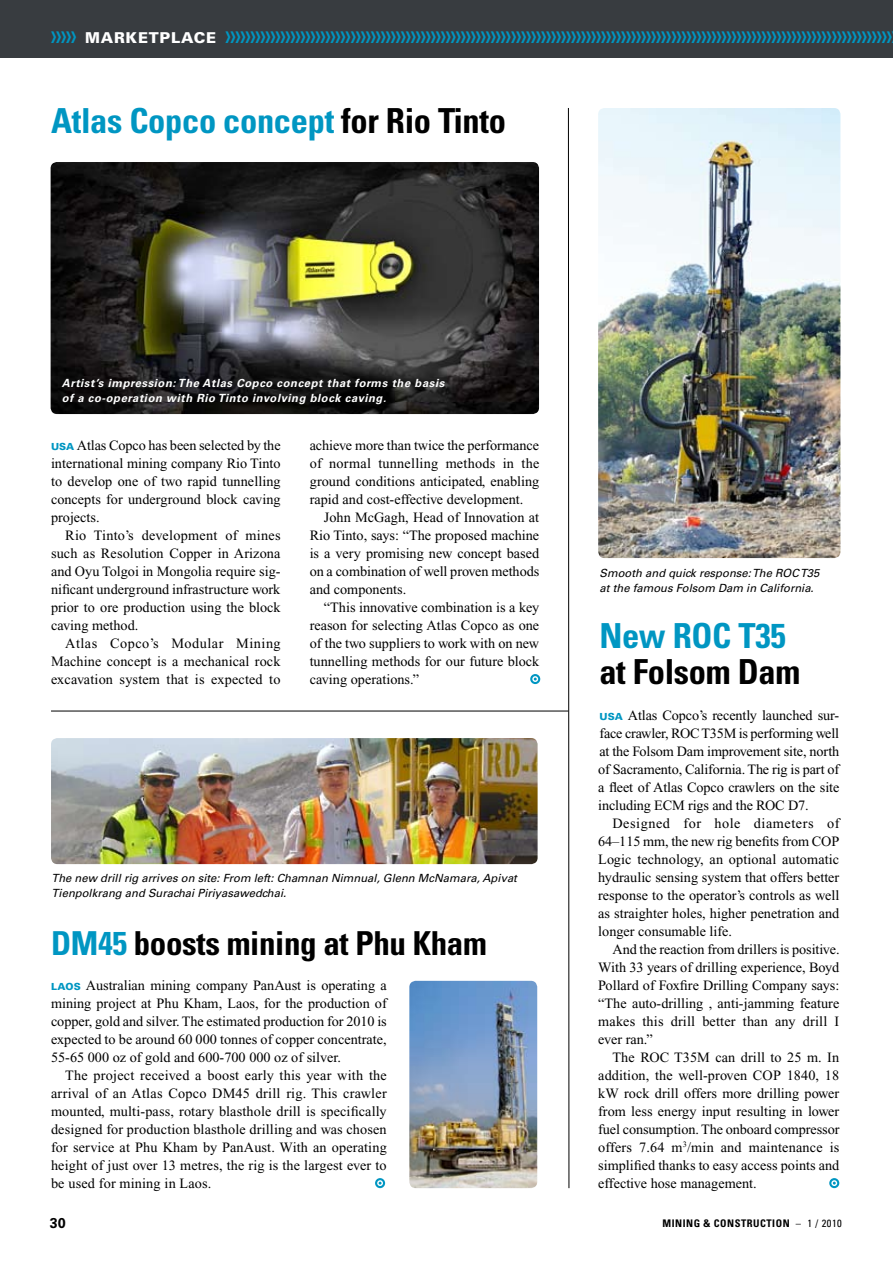
<style>
.page{position:relative;width:893px;height:1263px;background:#fff}
.page>*{position:absolute;margin:0;border:0;box-sizing:border-box;transform-origin:0 0}
.t1{font:700 condensed 34.5px "Univers";letter-spacing:-.01em;color:#0096c2}
.t2{font:700 condensed 34.5px "Univers";letter-spacing:-.01em;color:#000}
.t3{font:700 condensed 33px "Univers";letter-spacing:-.01em;color:#000}
.t4{font:15px "Tokyo Two Solid";color:#0096c2}
.t5{font:14.25px/18px "Times New Roman";color:#000;text-align:justify}
.t6{font:700 14.25px "Univers";color:#000}
.t7{font:italic 11.25px/15px "Univers";color:#000}
.t8{font:italic 700 11.25px/15px "Univers";letter-spacing:.05em;color:#fff}
.t9{font:700 condensed 10.5px "Univers";letter-spacing:.05em;color:#000}
.s1{font-family:"Univers";font-weight:900;color:#fff}
.s2{color:#000}
.s3{font-family:"Univers";font-weight:900;font-size:9.75px;color:#0096c2}
.s4{color:#0096c2}
.s5{font-weight:400}
</style>
<div class="page">
<img style="left:409px;top:981px;width:128px;height:207px">
<img style="left:51px;top:162px;width:488px;height:252px">
<img style="left:51px;top:738px;width:487px;height:126px">
<img style="left:598px;top:108px;width:242px;height:450px">
<hr style="left:51px;top:711px;width:517px;height:1px;background:#000">
<svg style="left:568px;top:108px;width:2px;height:1081px;background:#7f7f7f"></svg>
<div style="left:0;top:0;width:893px;height:58px;background:#383c40"></div>
<div style="left:829px;top:1178px;width:10px;height:10px;border:2px solid #0096c2;border-radius:50%"></div>
<div style="left:530px;top:674px;width:10px;height:10px;border:2px solid #0096c2;border-radius:50%"></div>
<div style="left:375px;top:1178px;width:10px;height:10px;border:2px solid #0096c2;border-radius:50%"></div>
<p class="t4" style="left:51px;top:28px;width:842px">&gt;&gt;&gt;&gt;&gt; <span class="s1">MARKETPLAC E</span> &gt;&gt;&gt;&gt;&gt;&gt;&gt;&gt;&gt;&gt;&gt;&gt;&gt;&gt;&gt;&gt;&gt;&gt;&gt;&gt;&gt;&gt;&gt;&gt;&gt;&gt;&gt;&gt;&gt;&gt;&gt;&gt;&gt;&gt;&gt;&gt;&gt;&gt;&gt;&gt;&gt;&gt;&gt;&gt;&gt;&gt;&gt;&gt;&gt;&gt;&gt;&gt;&gt;&gt;&gt;&gt;&gt;&gt;&gt;&gt;&gt;&gt;&gt;&gt;&gt;&gt;&gt;&gt;&gt;&gt;&gt;&gt;&gt;&gt;&gt;&gt;&gt;&gt;&gt;&gt;&gt;&gt;&gt;&gt;&gt;&gt;&gt;&gt;&gt;&gt;&gt;&gt;&gt;&gt;&gt;&gt;&gt;&gt;&gt;&gt;&gt;&gt;&gt;&gt;&gt;&gt;&gt;&gt;&gt;&gt;&gt;&gt;&gt;&gt;&gt;&gt;&gt;&gt;&gt;&gt;&gt;&gt;&gt;&gt;&gt;&gt;&gt;&gt;&gt;&gt;&gt;&gt;&gt;</p>
<h1 class="t1" style="left:51px;top:100px;width:456px">Atlas Copco concept <span class="s2">for Rio Tinto</span></h1>
<p class="t8" style="left:62px;top:376px;width:384px">Artist’s impression: The Atlas Copco concept that forms the basis of a co-operation with Rio Tinto involving block caving.</p>
<p class="t5" style="left:51px;top:436px;width:231px"><span class="s3">USA</span> Atlas Copco has been selected by the international mining company Rio Tinto to develop one of two rapid tunnelling concepts for underground block caving projects.</p>
<p class="t5" style="left:51px;top:526px;width:231px;text-indent:14px">Rio Tinto’s development of mines such as Resolution Copper in Arizona and Oyu Tolgoi in Mongolia require sig&shy;nificant underground infrastructure work prior to ore production using the block caving method.</p>
<p class="t5" style="left:51px;top:634px;width:231px;text-indent:14px">Atlas Copco’s Modular Mining Machine concept is a mechanical rock excavation system that is expected to</p>
<p class="t5" style="left:310px;top:436px;width:231px">achieve more than twice the performance of normal tunnelling methods in the ground conditions anticipated, enabling rapid and cost-effective development.</p>
<p class="t5" style="left:310px;top:508px;width:231px;text-indent:14px">John McGagh, Head of Innovation at Rio Tinto, says: “The proposed machine is a very promising new concept based on a combination of well proven methods and components.</p>
<p class="t5" style="left:310px;top:598px;width:231px;text-indent:14px">“This innovative combination is a key reason for selecting Atlas Copco as one of the two suppliers to work with on new tunnelling methods for our future block caving operations.”</p>
<p class="t7" style="left:52px;top:870px;width:467px">The new drill rig arrives on site: From left: Chamnan Nimnual, Glenn McNamara, Apivat<br>Tienpolkrang and Surachai Piriyasawedchai.</p>
<h2 class="t3" style="left:51px;top:923px;width:437px"><span class="s4">DM45</span> boosts mining at Phu Kham</h2>
<p class="t5" style="left:51px;top:976px;width:337px"><span class="s3">LAOS</span> Australian mining company PanAust is operating a mining project at Phu Kham, Laos, for the production of copper, gold and silver. The estimated production for 2010 is expected to be around 60 000 tonnes of copper concentrate, 55-65 000 oz of gold and 600-700 000 oz of silver.</p>
<p class="t5" style="left:51px;top:1066px;width:337px;text-indent:14px">The project received a boost early this year with the arrival of an Atlas Copco DM45 drill rig. This crawler mounted, multi-pass, rotary blasthole drill is specifically designed for production blasthole drilling and was chosen for service at Phu Kham by PanAust. With an operating height of just over 13 metres, the rig is the largest ever to be used for mining in Laos.</p>
<p class="t7" style="left:600px;top:566px;width:221px">Smooth and quick response: The ROC T35 at the famous Folsom Dam in California.</p>
<h1 class="t1" style="left:599px;top:614px;width:188px">New ROC T35</h1>
<h1 class="t2" style="left:599px;top:650px;width:202px">at Folsom Dam</h1>
<p class="t5" style="left:598px;top:706px;width:243px"><span class="s3">U SA</span> Atlas Copco’s recently launched sur&shy;face crawler, ROC T35M is performing well at the Folsom Dam improvement site, north of Sacramento, California. The rig is part of a fleet of Atlas Copco crawlers on the site including ECM rigs and the ROC D7.</p>
<p class="t5" style="left:598px;top:814px;width:243px;text-indent:14px">Designed for hole diameters of 64–115 mm, the new rig benefits from COP Logic technology, an optional automatic hydraulic sensing system that offers better response to the operator’s controls as well as straighter holes, higher penetration and longer consumable life.</p>
<p class="t5" style="left:598px;top:940px;width:243px;text-indent:14px">And the reaction from drillers is positive.<br>With 33 years of drilling experience, Boyd Pollard of Foxfire Drilling Company says: “The auto-drilling , anti-jamming feature makes this drill better than any drill I ever ran.”</p>
<p class="t5" style="left:598px;top:1048px;width:243px;text-indent:14px">The ROC T35M can drill to 25 m. In addition, the well-proven COP 1840, 18 kW rock drill offers more drilling power from less energy input resulting in lower fuel consumption. The onboard compressor offers 7.64 m<sup>3</sup>/min and maintenance is simplified thanks to easy access points and effective hose management.</p>
<p class="t6" style="left:50px;top:1214px;width:17px">30</p>
<p class="t9" style="left:662px;top:1217px;width:181px">Mining &amp; Construction <span class="s5">– 1 / 2010</span></p>
</div>
